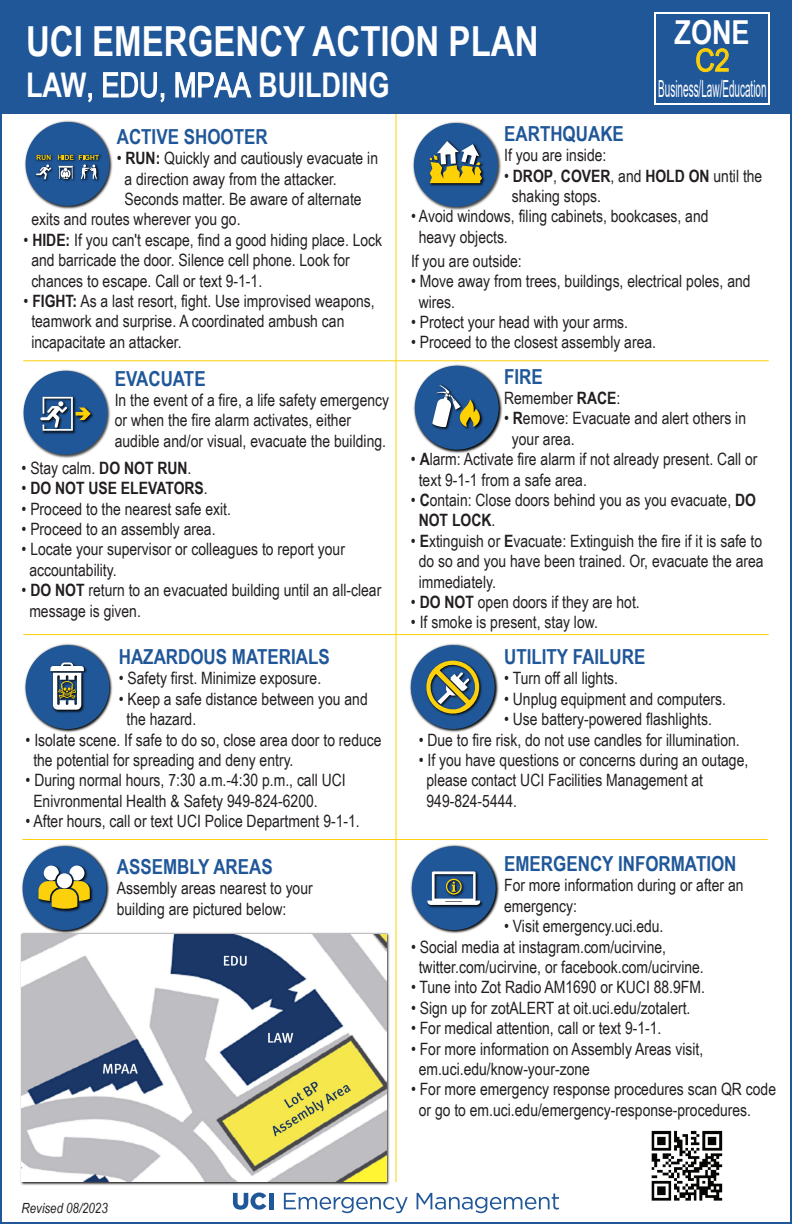
<style>
.page{position:relative;width:792px;height:1224px;background:#fff}
.page>*{position:absolute;margin:0;border:0;box-sizing:border-box;transform-origin:0 0}
.t1{font:700 41.4px "Arial Narrow";color:#fff}
.t2{font:700 34px "Arial Narrow";color:#fff}
.t3{font:700 33px "Arial Narrow";color:#fff}
.t4{font:30.9px "Arial Narrow";color:#fed105;scale:1.06 1}
.t5{font:23.5px "Arial";color:#fff;scale:.42 1}
.t6{font:700 20.7px "Arial Narrow";color:#205799}
.t7{font:17px/20.4px "Arial Narrow";color:#231f20}
.t8{font:700 17px "Arial Narrow";color:#231f20}
.t9{font:italic 14px "Arial Narrow";color:#231f20}
.s1{font-weight:400}
.s2{font-weight:700}
</style>
<div class="page">
<svg style="left:233px;top:1193px;width:33px;height:17px"></svg>
<hr style="left:269px;top:1193px;width:4px;height:16px;background:#205799">
<svg style="left:284px;top:1193px;width:124px;height:20px"></svg>
<svg style="left:417px;top:1193px;width:142px;height:20px"></svg>
<img style="left:410px;top:844px;width:90px;height:90px">
<div style="left:412px;top:846px;width:84px;height:84px;background:#205799;border-radius:50%"></div>
<img style="left:428px;top:900px;width:55px;height:8px">
<svg style="left:427px;top:871px;width:53px;height:34px"></svg>
<img style="left:651px;top:1130px;width:71px;height:71px">
<img style="left:21px;top:844px;width:89px;height:88px">
<div style="left:23px;top:846px;width:83px;height:84px;background:#205799;border-radius:50%"></div>
<img style="left:52px;top:885px;width:41px;height:27px">
<svg style="left:38px;top:865px;width:52px;height:44px"></svg>
<img style="left:409px;top:644px;width:90px;height:88px">
<div style="left:411px;top:645px;width:84px;height:84px;background:#205799;border-radius:50%"></div>
<img style="left:444px;top:658px;width:40px;height:60px">
<svg style="left:426px;top:661px;width:53px;height:53px"></svg>
<img style="left:24px;top:643px;width:89px;height:90px">
<div style="left:26px;top:645px;width:83px;height:84px;background:#205799;border-radius:50%"></div>
<img style="left:54px;top:666px;width:33px;height:47px">
<svg style="left:50px;top:662px;width:34px;height:48px;background:#909da3"></svg>
<img style="left:413px;top:364px;width:90px;height:90px">
<div style="left:415px;top:366px;width:84px;height:84px;background:#205799;border-radius:50%"></div>
<img style="left:434px;top:384px;width:49px;height:46px">
<svg style="left:432px;top:385px;width:49px;height:42px"></svg>
<img style="left:23px;top:369px;width:88px;height:89px">
<div style="left:24px;top:371px;width:83px;height:84px;background:#205799;border-radius:50%"></div>
<img style="left:42px;top:396px;width:52px;height:38px">
<svg style="left:40px;top:397px;width:51px;height:34px"></svg>
<img style="left:412px;top:121px;width:89px;height:89px">
<div style="left:414px;top:123px;width:84px;height:84px;background:#205799;border-radius:50%"></div>
<img style="left:429px;top:140px;width:56px;height:46px">
<svg style="left:430px;top:141px;width:52px;height:42px"></svg>
<img style="left:25px;top:120px;width:88px;height:89px">
<div style="left:26px;top:122px;width:83px;height:84px;background:#205799;border-radius:50%"></div>
<img style="left:35px;top:154px;width:67px;height:28px">
<svg style="left:36px;top:155px;width:15px;height:25px"></svg>
<svg style="left:58px;top:155px;width:41px;height:24px"></svg>
<hr style="left:395px;top:80px;width:1px;height:1102px;background:#fed105">
<hr style="left:23px;top:360px;width:746px;height:1px;background:#fed105">
<hr style="left:23px;top:634px;width:746px;height:1px;background:#fed105">
<hr style="left:22px;top:839px;width:746px;height:1px;background:#fed105">
<div style="left:0;top:0;width:792px;height:113px;background:#205799"></div>
<div style="left:654px;top:12px;width:116px;height:93px;border:2px solid #fff"></div>
<svg style="left:696px;top:48px;width:33px;height:25px"></svg>
<img style="left:20px;top:932px;width:370px;height:253px">
<img style="left:22px;top:934px;width:364px;height:248px">
<h1 class="t1" style="left:26px;top:10px;width:514px">UCI EMERGENCY ACTION PLAN</h1>
<h1 class="t2" style="left:26px;top:59px;width:365px">LAW<span class="s1">, EDU, MPAA</span> BUILDING</h1>
<p class="t3" style="left:675px;top:8px;width:77px">ZONE</p>
<p class="t4" style="left:695px;top:38px;width:34px">C2</p>
<p class="t5" style="left:658px;top:72px;width:260px">Business/Law/Education</p>
<p class="t6" style="left:117px;top:121px;width:152px">ACTIVE SHOOTER</p>
<p class="t7" style="left:125px;top:147px;width:255px;text-indent:-8px">• <span class="s2">RUN:</span> Quickly and cautiously evacuate in a direction away from the attacker.<br>Seconds matter. Be aware of alternate</p>
<p class="t7" style="left:31px;top:209px;width:211px">exits and routes wherever you go.</p>
<p class="t7" style="left:31px;top:229px;width:352px;text-indent:-8px">• <span class="s2">HIDE:</span> If you can't escape, find a good hiding place. Lock and barricade the door. Silence cell phone. Look for chances to escape. Call or text 9-1-1.</p>
<p class="t7" style="left:31px;top:290px;width:345px;text-indent:-8px">• <span class="s2">FIGHT:</span> As a last resort, fight. Use improvised weapons, teamwork and surprise. A coordinated ambush can incapacitate an attacker.</p>
<p class="t6" style="left:115px;top:363px;width:92px">EVACUATE</p>
<p class="t7" style="left:115px;top:389px;width:276px">In the event of a fire, a life safety emergency or when the fire alarm activates, either audible and/or visual, evacuate the building.</p>
<p class="t7" style="left:22px;top:457px;width:171px">• Stay calm. <span class="s2">DO NOT RUN</span>.</p>
<p class="t8" style="left:22px;top:475px;width:188px"><span class="s1">•</span> DO NOT USE ELEVATORS<span class="s1">.</span></p>
<p class="t7" style="left:22px;top:498px;width:211px">• Proceed to the nearest safe exit.</p>
<p class="t7" style="left:22px;top:518px;width:195px">• Proceed to an assembly area.</p>
<p class="t7" style="left:29px;top:539px;width:317px;text-indent:-8px">• Locate your supervisor or colleagues to report your accountability.</p>
<p class="t7" style="left:29px;top:579px;width:354px;text-indent:-8px">• <span class="s2">DO NOT</span> return to an evacuated building until an all-clear message is given.</p>
<p class="t6" style="left:119px;top:641px;width:212px">HAZARDOUS MATERIALS</p>
<p class="t7" style="left:119px;top:668px;width:204px">• Safety first. Minimize exposure.</p>
<p class="t7" style="left:127px;top:688px;width:243px;text-indent:-8px">• Keep a safe distance between you and the hazard.</p>
<p class="t7" style="left:33px;top:729px;width:350px;text-indent:-8px">• Isolate scene. If safe to do so, close area door to reduce the potential for spreading and deny entry.</p>
<p class="t7" style="left:33px;top:770px;width:314px;text-indent:-8px">• During normal hours, 7:30 a.m.-4:30 p.m., call UCI<br>Enivronmental Health &amp; Safety 949-824-6200.</p>
<p class="t7" style="left:26px;top:810px;width:336px">• After hours, call or text UCI Police Department 9-1-1.</p>
<p class="t6" style="left:117px;top:851px;width:158px">ASSEMBLY AREAS</p>
<p class="t7" style="left:117px;top:878px;width:198px">Assembly areas nearest to your building are pictured below:</p>
<p class="t6" style="left:504px;top:118px;width:121px">EARTHQUAKE</p>
<p class="t7" style="left:504px;top:144px;width:104px">If you are inside:</p>
<p class="t7" style="left:512px;top:165px;width:252px;text-indent:-8px">• <span class="s2">DROP</span>, <span class="s2">COVER</span>, and <span class="s2">HOLD ON</span> until the shaking stops.</p>
<p class="t7" style="left:419px;top:206px;width:291px;text-indent:-8px">• Avoid windows, filing cabinets, bookcases, and heavy objects.</p>
<p class="t7" style="left:411px;top:250px;width:112px">If you are outside:</p>
<p class="t7" style="left:419px;top:270px;width:333px;text-indent:-8px">• Move away from trees, buildings, electrical poles, and wires.</p>
<p class="t7" style="left:411px;top:311px;width:219px">• Protect your head with your arms.</p>
<p class="t7" style="left:411px;top:332px;width:247px">• Proceed to the closest assembly area.</p>
<p class="t6" style="left:504px;top:361px;width:40px">FIRE</p>
<p class="t7" style="left:504px;top:387px;width:118px">Remember <span class="s2">RACE</span>:</p>
<p class="t7" style="left:512px;top:408px;width:236px;text-indent:-8px">• <span class="s2">R</span>emove: Evacuate and alert others in your area.</p>
<p class="t7" style="left:419px;top:448px;width:340px;text-indent:-8px">• <span class="s2">A</span>larm: Activate fire alarm if not already present. Call or text 9-1-1 from a safe area.</p>
<p class="t7" style="left:419px;top:489px;width:339px;text-indent:-8px">• <span class="s2">C</span>ontain: Close doors behind you as you evacuate, <span class="s2">DO<br>NOT LOCK</span>.</p>
<p class="t7" style="left:419px;top:530px;width:346px;text-align:justify;text-indent:-8px">• <span class="s2">E</span>xtinguish or <span class="s2">E</span>vacuate: Extinguish the fire if it is safe to do so and you have been trained. Or, evacuate the area immediately.</p>
<p class="t7" style="left:411px;top:591px;width:230px">• <span class="s2">DO NOT</span> open doors if they are hot.</p>
<p class="t7" style="left:411px;top:612px;width:188px">• If smoke is present, stay low.</p>
<p class="t6" style="left:504px;top:641px;width:143px">UTILITY FAILURE</p>
<p class="t7" style="left:504px;top:668px;width:115px">• Turn off all lights.</p>
<p class="t7" style="left:504px;top:688px;width:223px">• Unplug equipment and computers.</p>
<p class="t7" style="left:504px;top:708px;width:209px">• Use battery-powered flashlights.</p>
<p class="t7" style="left:419px;top:729px;width:323px">• Due to fire risk, do not use candles for illumination.</p>
<p class="t7" style="left:427px;top:749px;width:323px;text-indent:-8px">• If you have questions or concerns during an outage, please contact UCI Facilities Management at<br>949-824-5444.</p>
<p class="t6" style="left:504px;top:848px;width:234px">EMERGENCY INFORMATION</p>
<p class="t7" style="left:504px;top:875px;width:241px">For more information during or after an emergency:</p>
<p class="t7" style="left:504px;top:915px;width:161px">• Visit emergency.uci.edu.</p>
<p class="t7" style="left:419px;top:936px;width:287px;text-indent:-8px">• Social media at instagram.com/ucirvine, twitter.com/ucirvine, or facebook.com/ucirvine.</p>
<p class="t7" style="left:411px;top:977px;width:295px">• Tune into Zot Radio AM1690 or KUCI 88.9FM.</p>
<p class="t7" style="left:411px;top:997px;width:281px">• Sign up for zotALERT at oit.uci.edu/zotalert.</p>
<p class="t7" style="left:411px;top:1017px;width:252px">• For medical attention, call or text 9-1-1.</p>
<p class="t7" style="left:419px;top:1038px;width:286px;text-indent:-8px">• For more information on Assembly Areas visit, em.uci.edu/know-your-zone</p>
<p class="t7" style="left:419px;top:1079px;width:359px;text-indent:-8px">• For more emergency response procedures scan QR code or go to em.uci.edu/emergency-response-procedures.</p>
<p class="t9" style="left:22px;top:1198px;width:88px">Revised 08/2023</p>
</div>
